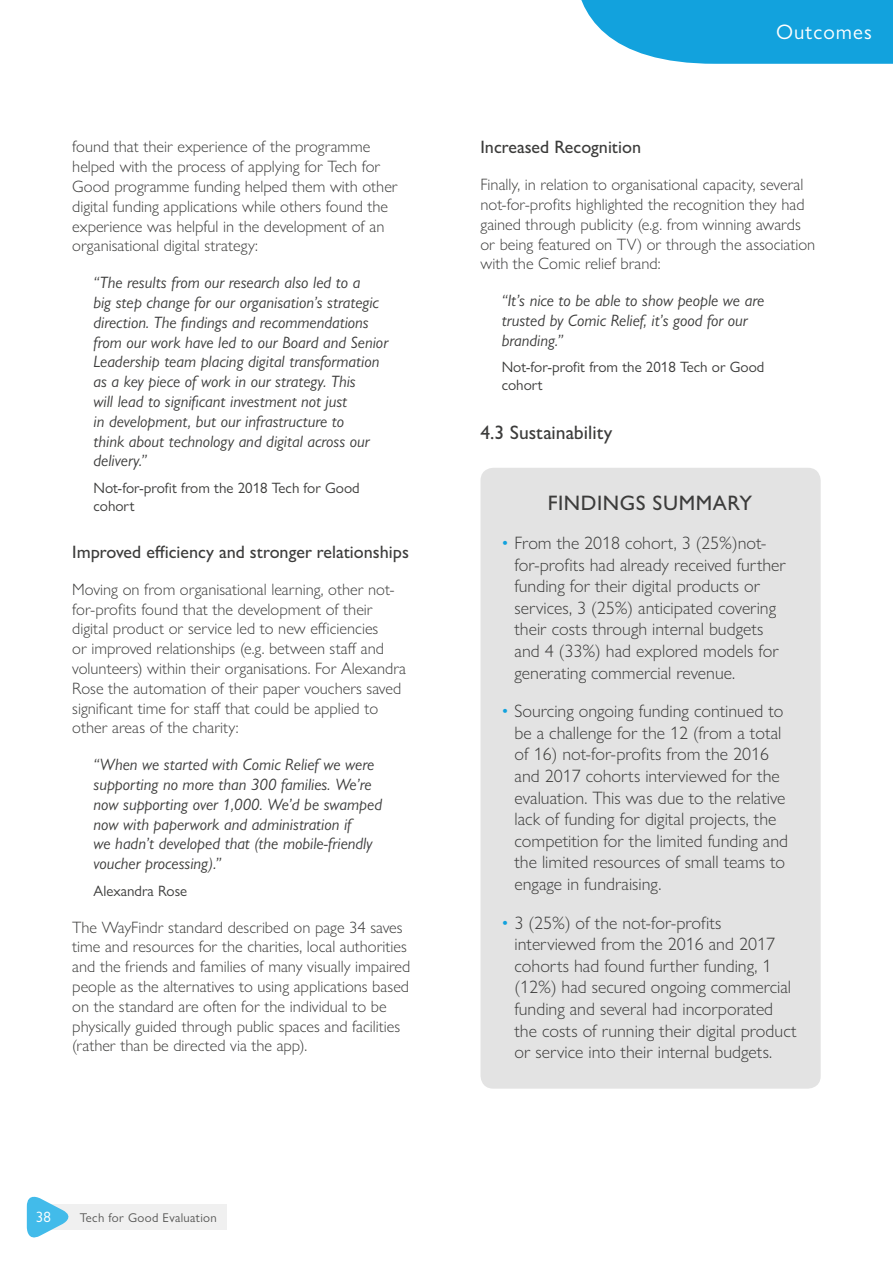
<style>
.page{position:relative;width:893px;height:1263px;background:#fff}
.page>*{position:absolute;margin:0;border:0;box-sizing:border-box;transform-origin:0 0}
.Subtitle{font:500 21px "Gill Sans Nova";letter-spacing:.025em;color:#3c3c3b}
.Body{font:21px "Gill Sans Nova";letter-spacing:.05em;color:#fff}
.Subtitle-2{font:500 19.5px "Gill Sans Nova";color:#3c3c3b}
.t1{font:300 18px/21.6px "Gill Sans Nova";color:#3c3c3b}
.Subsubtitle{font:500 18px "Gill Sans Nova";color:#3c3c3b}
.Body-2{font:300 16.5px/19.8px "Gill Sans Nova";color:#3c3c3b}
.Inline_quote{font:italic 16.5px/19.8px "Gill Sans Nova";color:#3c3c3b}
.Inline_quote_source{font:15px/18px "Gill Sans Nova";color:#3c3c3b}
.t2{font:15px "Gill Sans Nova";color:#fff}
.t3{font:12.75px "Gill Sans Nova";letter-spacing:.025em;color:#575756}
.s1{font-weight:400;color:#12a2dd}
</style>
<div class="page">
<div style="left:35px;top:1204px;width:191px;height:26px;background:#f0f0f0"></div>
<svg style="left:27px;top:1196px;width:42px;height:42px"></svg>
<svg style="left:581px;top:0;width:312px;height:64px;background:#2bace0"></svg>
<div style="left:480px;top:468px;width:341px;height:621px;background:#e3e3e3;border-radius:13px"></div>
<p class="Body-2" style="left:72px;top:137px;width:327px">found that their experience of the programme helped with the process of applying for Tech for Good programme funding helped them with other digital funding applications while others found the experience was helpful in the development of an organisational digital strategy:</p>
<p class="Inline_quote" style="left:94px;top:272px;width:296px">“The results from our research also led to a<br>big step change for our organisation’s strategic direction. The findings and recommendations from our work have led to our Board and Senior Leadership team placing digital transformation as a key piece of work in our strategy. This<br>will lead to significant investment not just<br>in development, but our infrastructure to<br>think about technology and digital across our delivery.”</p>
<p class="Inline_quote_source" style="left:94px;top:479px;width:268px">Not-for-profit from the 2018 Tech for Good cohort</p>
<p class="Subsubtitle" style="left:72px;top:541px;width:338px">Improved efficiency and stronger relationships</p>
<p class="Body-2" style="left:72px;top:579px;width:335px">Moving on from organisational learning, other not&shy;for-profits found that the development of their digital product or service led to new efficiencies<br>or improved relationships (e.g. between staff and volunteers) within their organisations. For Alexandra Rose the automation of their paper vouchers saved significant time for staff that could be applied to other areas of the charity:</p>
<p class="Inline_quote" style="left:94px;top:754px;width:290px">“When we started with Comic Relief we were supporting no more than 300 families. We’re now supporting over 1,000. We’d be swamped now with paperwork and administration if<br>we hadn’t developed that (the mobile-friendly voucher processing).”</p>
<p class="Inline_quote_source" style="left:94px;top:881px;width:95px">Alexandra Rose</p>
<p class="Body-2" style="left:72px;top:917px;width:340px">The WayFindr standard described on page 34 saves time and resources for the charities, local authorities and the friends and families of many visually impaired people as the alternatives to using applications based on the standard are often for the individual to be physically guided through public spaces and facilities (rather than be directed via the app).</p>
<p class="t2" style="left:36px;top:1208px;width:16px">38</p>
<p class="t3" style="left:80px;top:1209px;width:138px">Tech for Good Evaluation</p>
<p class="Body" style="left:776px;top:19px;width:97px">Outcomes</p>
<p class="Subsubtitle" style="left:480px;top:136px;width:162px">Increased Recognition</p>
<p class="Body-2" style="left:480px;top:175px;width:336px">Finally, in relation to organisational capacity, several not-for-profits highlighted the recognition they had gained through publicity (e.g. from winning awards or being featured on TV) or through the association with the Comic relief brand:</p>
<p class="Inline_quote" style="left:502px;top:290px;width:264px">“It’s nice to be able to show people we are trusted by Comic Relief, it’s good for our branding.”</p>
<p class="Inline_quote_source" style="left:502px;top:358px;width:264px">Not-for-profit from the 2018 Tech or Good cohort</p>
<p class="Subtitle-2" style="left:480px;top:421px;width:133px">4.3 Sustainability</p>
<p class="Subtitle" style="left:548px;top:490px;width:206px">FINDINGS SUMMARY</p>
<p class="t1" style="left:514px;top:532px;width:273px;text-indent:-13px"><span class="s1">•</span> From the 2018 cohort, 3 (25%)not&shy;for-profits had already received further funding for their digital products or services, 3 (25%) anticipated covering their costs through internal budgets and 4 (33%) had explored models for generating commercial revenue.</p>
<p class="t1" style="left:514px;top:700px;width:275px;text-indent:-13px"><span class="s1">•</span> Sourcing ongoing funding continued to be a challenge for the 12 (from a total of 16) not-for-profits from the 2016 and 2017 cohorts interviewed for the evaluation. This was due to the relative lack of funding for digital projects, the competition for the limited funding and the limited resources of small teams to engage in fundraising.</p>
<p class="t1" style="left:514px;top:911px;width:284px;text-indent:-13px"><span class="s1">•</span> 3 (25%) of the not-for-profits interviewed from the 2016 and 2017 cohorts had found further funding, 1 (12%) had secured ongoing commercial funding and several had incorporated the costs of running their digital product or service into their internal budgets.</p>
</div>
